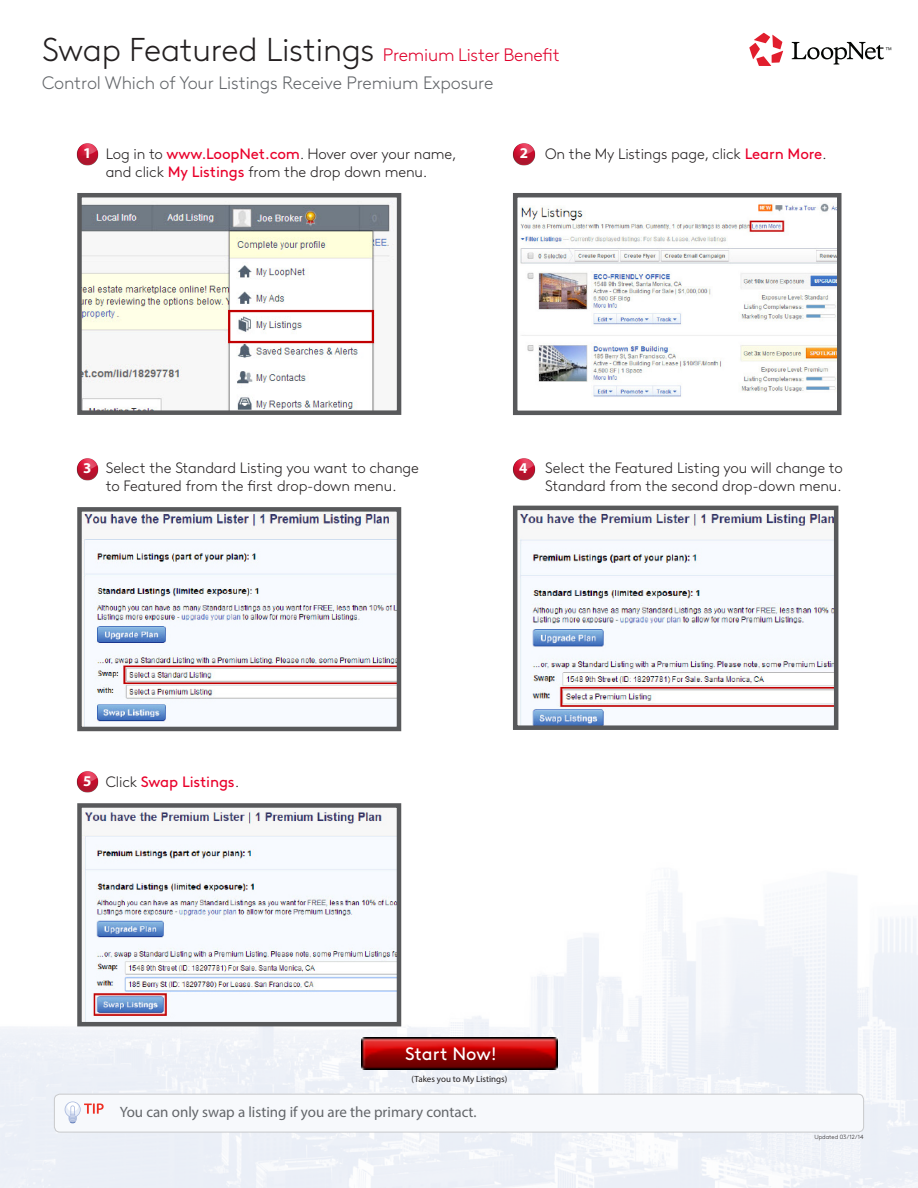
<style>
.page{position:relative;width:918px;height:1188px;background:#fff}
.page>*{position:absolute;margin:0;border:0;box-sizing:border-box;transform-origin:0 0}
.Page_Title{font:300 33px "Co Star Brown";letter-spacing:-.01em;color:#231f20}
.Title_Desription_Tex{font:300 18px "Co Star Brown";letter-spacing:-.01em;color:#63666a}
.t1{font:18px "Co Star Brown";color:#fff}
.Steps{font:300 15px/18px "Co Star Brown";letter-spacing:-.01em;color:#231f20}
.Tip{font:15px "Myriad Pro";color:#63666a}
.Text{font:15px "Co Star Brown";letter-spacing:-.01em;color:#e9002b}
.Section_Title{font:700 15px "Myriad Pro";color:#fff}
.Steps-2{font:9px "Myriad Pro";color:#231f20}
.t2{font:300 6px "Co Star Brown";color:#231f20}
.s1{font-size:18px;color:#df002b}
.s2{font-weight:400;color:#e9002b}
.s3{font-weight:300;color:#231f20}
</style>
<div class="page">
<img style="left:0;top:845px;width:918px;height:343px">
<svg style="left:749px;top:33px;width:34px;height:33px"></svg>
<svg style="left:792px;top:42px;width:99px;height:23px"></svg>
<img style="left:82px;top:808px;width:314px;height:213px">
<div style="left:77px;top:803px;width:324px;height:223px;border:4px solid #58595b"></div>
<img style="left:82px;top:201px;width:312px;height:209px">
<div style="left:77px;top:193px;width:324px;height:222px;border:4px solid #58595b"></div>
<img style="left:362px;top:1037px;width:195px;height:33px">
<div style="left:54px;top:1094px;width:810px;height:38px;background:#f7f9fc;border-radius:6px"></div>
<div style="left:54px;top:1094px;width:810px;height:38px;border:1px solid #c8c9cb;border-radius:6px"></div>
<svg style="left:65px;top:1102px;width:39px;height:21px"></svg>
<img style="left:520px;top:203px;width:317px;height:194px">
<div style="left:513px;top:193px;width:329px;height:222px;border:4px solid #58595b"></div>
<img style="left:518px;top:511px;width:315px;height:214px">
<div style="left:513px;top:506px;width:325px;height:224px;border:4px solid #58595b"></div>
<img style="left:82px;top:512px;width:314px;height:214px">
<div style="left:77px;top:507px;width:324px;height:224px;border:4px solid #58595b"></div>
<img style="left:76px;top:143px;width:23px;height:23px">
<img style="left:76px;top:458px;width:23px;height:23px">
<img style="left:76px;top:771px;width:23px;height:22px">
<img style="left:512px;top:143px;width:24px;height:23px">
<img style="left:512px;top:458px;width:24px;height:23px">
<p class="Page_Title" style="left:42px;top:25px;width:519px">Swap Featured Listings <span class="s1">Premium Lister Benefit</span></p>
<p class="Title_Desription_Tex" style="left:42px;top:69px;width:453px">Control Which of Your Listings Receive Premium Exposure</p>
<p class="Section_Title" style="left:83px;top:144px;width:10px">1</p>
<p class="Steps" style="left:106px;top:144px;width:352px">Log in to <span class="s2">www.LoopNet.com</span>. Hover over your name, and click <span class="s2">My Listings</span> from the drop down menu.</p>
<p class="Steps" style="left:545px;top:144px;width:283px">On the My Listings page, click <span class="s2">Learn More</span>.</p>
<p class="Section_Title" style="left:520px;top:144px;width:10px">2</p>
<p class="Section_Title" style="left:83px;top:458px;width:10px">3</p>
<p class="Steps" style="left:106px;top:458px;width:315px">Select the Standard Listing you want to change to Featured from the first drop-down menu.</p>
<p class="Steps" style="left:545px;top:458px;width:299px">Select the Featured Listing you will change to<br>Standard from the second drop-down menu.</p>
<p class="Section_Title" style="left:519px;top:458px;width:10px">4</p>
<p class="Section_Title" style="left:83px;top:771px;width:10px">5</p>
<p class="Text" style="left:106px;top:770px;width:135px"><span class="s3">Click</span> Swap Listings<span class="s3">.</span></p>
<p class="t1" style="left:405px;top:1040px;width:93px">Start Now!</p>
<p class="Steps-2" style="left:412px;top:1073px;width:97px">(Takes you to My Listings)</p>
<p class="Tip" style="left:120px;top:1103px;width:358px">You can only swap a listing if you are the primary contact.</p>
<p class="t2" style="left:814px;top:1132px;width:51px">Updated 03/12/14</p>
</div>
